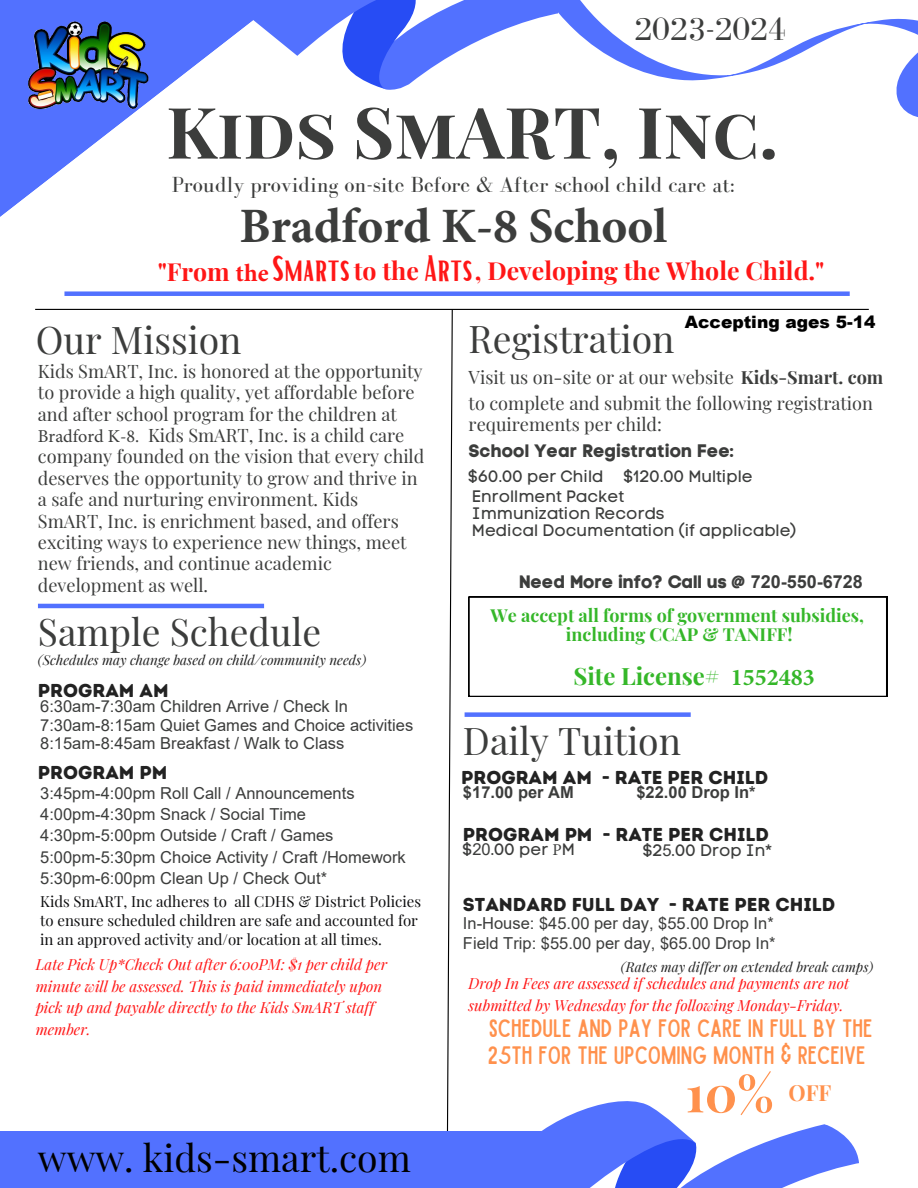
<style>
.page{position:relative;width:918px;height:1188px;background:#fff}
.page>*{position:absolute;margin:0;border:0;box-sizing:border-box;transform-origin:0 0}
.t1{font:700 70.95px "Playfair Display SC";color:#3c3d3c}
.t2{font:700 50.25px "Playfair Display SC";color:#ff914d}
.t3{font:700 49.5px "Minion Pro";color:#3c3d3c}
.t4{font:37.35px "Playfair Display";color:#3c3d3c}
.t5{font:37.35px "Playfair Display";color:#000}
.t6{font:37.2px "Playfair Display";color:#3c3d3c}
.t7{font:33px "Bodoni FLF";color:#3c3d3c}
.t8{font:700 24.9px "Playfair Display";color:#ff1616}
.t9{font:700 24px "Playfair Display";color:#35b729}
.t10{font:22.5px "Bodoni FLF";color:#3c3d3c}
.t11{font:700 21.75px "Playfair Display SC";color:#ff914d}
.t12{font:20.25px/27px "Sailors Condensed";color:#ff914d}
.t13{font:18.6px "Intro Rust Base";color:#222}
.t14{font:18.15px/21.3px "Playfair Display";color:#3c3d3c}
.t15{font:700 18px/19.2px "Playfair Display";color:#35b729;text-align:center}
.t16{font:18px "Code Pro Bold LC";letter-spacing:.005em;color:#3c3d3c}
.t17{font:900 17.1px "Arial";color:#000}
.t18{font:16.5px/21.3px "Arial";color:#3c3d3c}
.t19{font:16.5px/20.9px "Code Pro Normal LC";color:#3c3d3c}
.t20{font:700 16.5px "Arial";color:#3c3d3c}
.t21{font:italic 15px/21.3px "Playfair Display";color:#ff1616}
.t22{font:15px/19.4px "Playfair Display";color:#0e0e0f}
.t23{font:italic 13.5px "Playfair Display";color:#222}
.s1{font-family:"Minion Pro"}
.s2{font-family:"Bright";font-weight:400;font-size:35.4px}
.s3{font-weight:700}
.s4{font-family:"Arial";font-weight:700}
.s5{font-family:"Arial"}
</style>
<div class="page">
<svg style="left:0;top:0;width:244px;height:217px"></svg>
<svg style="left:244px;top:0;width:273px;height:90px"></svg>
<img style="left:0;top:10px;width:177px;height:123px">
<div style="left:64px;top:291px;width:786px;height:5px;background:#5271ff"></div>
<svg style="left:446px;top:308px;width:7px;height:823px"></svg>
<svg style="left:517px;top:0;width:401px;height:117px"></svg>
<hr style="left:38px;top:604px;width:226px;height:4px;background:#5271ff">
<hr style="left:35px;top:309px;width:834px;height:1px;background:#000">
<div style="left:465px;top:712px;width:226px;height:5px;background:#5271ff"></div>
<svg style="left:469px;top:597px;width:418px;height:100px"></svg>
<svg style="left:542px;top:1101px;width:317px;height:87px"></svg>
<div style="left:0;top:1131px;width:543px;height:57px;background:#5271ff"></div>
<h3 class="t7" style="left:635px;top:11px;width:153px">2023-2024</h3>
<h1 class="t1" style="left:166px;top:82px;width:613px">Kids SmART, Inc.</h1>
<p class="t10" style="left:172px;top:172px;width:565px">Proudly providing on-site Before &amp; After school child care at:</p>
<h3 class="t3" style="left:239px;top:192px;width:429px">Bradford K-8 School</h3>
<h3 class="t8" style="left:158px;top:253px;width:668px">"From <span class="s1">the</span> <span class="s2">Smarts</span> to the <span class="s2">Arts</span>, Developing the Whole Child."</h3>
<h3 class="t4" style="left:36px;top:313px;width:207px">Our Mission</h3>
<p class="t14" style="left:38px;top:360px;width:388px">Kids SmART, Inc. is honored at the opportunity to provide a high quality, yet affordable before and after school program for the children at <span class="s1">Bradford K-8.</span> Kids SmART, Inc. is a child care company founded on the vision that every child deserves the opportunity to grow and thrive in a safe and nurturing environment. Kids SmART, Inc. is enrichment based, and offers exciting ways to experience new things, meet new friends, and continue academic development as well.</p>
<h3 class="t6" style="left:38px;top:606px;width:285px">Sample Schedule</h3>
<p class="t23" style="left:38px;top:651px;width:330px">(Schedules may change based on child/community needs)</p>
<p class="t13" style="left:38px;top:679px;width:132px">PROGRAM AM</p>
<p class="t18" style="left:40px;top:697px;width:375px;line-height:18.3px">6:30am-7:30am Children Arrive / Check In<br>7:30am-8:15am Quiet Games and Choice activities<br>8:15am-8:45am Breakfast / Walk to Class</p>
<p class="t13" style="left:38px;top:761px;width:131px">PROGRAM PM</p>
<p class="t18" style="left:40px;top:782px;width:367px">3:45pm-4:00pm Roll Call / Announcements 4:00pm-4:30pm Snack / Social Time 4:30pm-5:00pm Outside / Craft / Games 5:00pm-5:30pm Choice Activity / Craft /Homework 5:30pm-6:00pm Clean Up / Check Out*</p>
<p class="t22" style="left:40px;top:891px;width:382px">Kids SmART, Inc adheres to all CDHS &amp; District Policies to ensure scheduled children are safe and accounted for in an approved activity and/or location at all times.</p>
<p class="t21" style="left:36px;top:954px;width:353px">Late Pick Up*Check Out after 6:00PM: $1 per child per minute will be assessed. This is paid immediately upon pick up and payable directly to the Kids SmART staff member.</p>
<h3 class="t5" style="left:38px;top:1131px;width:375px">www. kids-smart.com</h3>
<h3 class="t4" style="left:469px;top:312px;width:207px">Registration</h3>
<p class="t17" style="left:685px;top:309px;width:192px">Accepting ages 5-14</p>
<p class="t14" style="left:469px;top:366px;width:416px">Visit us on-site or at our website <span class="s3">Kids-Smart. com</span></p>
<p class="t14" style="left:469px;top:392px;width:406px">to complete and submit the following registration requirements per child:</p>
<p class="t16" style="left:469px;top:440px;width:268px">School Year Registration Fee:</p>
<p class="t19" style="left:469px;top:465px;width:286px">$60.00 per Child $120.00 Multiple<br>Enrollment Packet</p>
<p class="t19" style="left:472px;top:505px;width:326px;line-height:16.8px">Immunization Records<br>Medical Documentation (if applicable)</p>
<p class="t16" style="left:519px;top:571px;width:345px">Need More info? Call us @ <span class="s4">720-550-6728</span></p>
<p class="t15" style="left:491px;top:605px;width:375px">We accept all forms of government subsidies, including CCAP &amp; TANIFF!</p>
<h3 class="t9" style="left:573px;top:659px;width:243px">Site License# <span class="s1">1552483</span></h3>
<h3 class="t4" style="left:463px;top:714px;width:220px">Daily Tuition</h3>
<p class="t13" style="left:461px;top:767px;width:309px">PROGRAM AM - RATE PER CHILD</p>
<p class="t20" style="left:463px;top:781px;width:112px">$17.00 per AM</p>
<p class="t20" style="left:636px;top:781px;width:121px">$22.00 Drop In*</p>
<p class="t13" style="left:463px;top:823px;width:308px">PROGRAM PM - RATE PER CHILD</p>
<p class="t19" style="left:463px;top:839px;width:113px">$<span class="s5">20</span>.00 per <span class="s1">P</span>M</p>
<p class="t19" style="left:643px;top:840px;width:131px">$2<span class="s5">5</span>.00 Drop In*</p>
<p class="t13" style="left:463px;top:894px;width:374px">STANDARD FULL DAY - RATE PER CHILD</p>
<p class="t18" style="left:463px;top:913px;width:314px;line-height:20px">In-House: $45.00 per day, $55.00 Drop In*<br>Field Trip: $55.00 per day, $65.00 Drop In*</p>
<p class="t21" style="left:469px;top:973px;width:382px">Drop In Fees are assessed if schedules and payments are not submitted by Wednesday for the following Monday-Friday.</p>
<p class="t23" style="left:621px;top:957px;width:254px">(Rates may differ on extended break camps)</p>
<p class="t12" style="left:488px;top:1016px;width:386px">SCHEDULE AND PAY FOR CARE IN FULL BY THE<br>25TH FOR THE UPCOMING MONTH &amp; RECEIVE</p>
<h2 class="t2" style="left:686px;top:1058px;width:90px">10%</h2>
<p class="t11" style="left:788px;top:1078px;width:45px">OFF</p>
</div>
